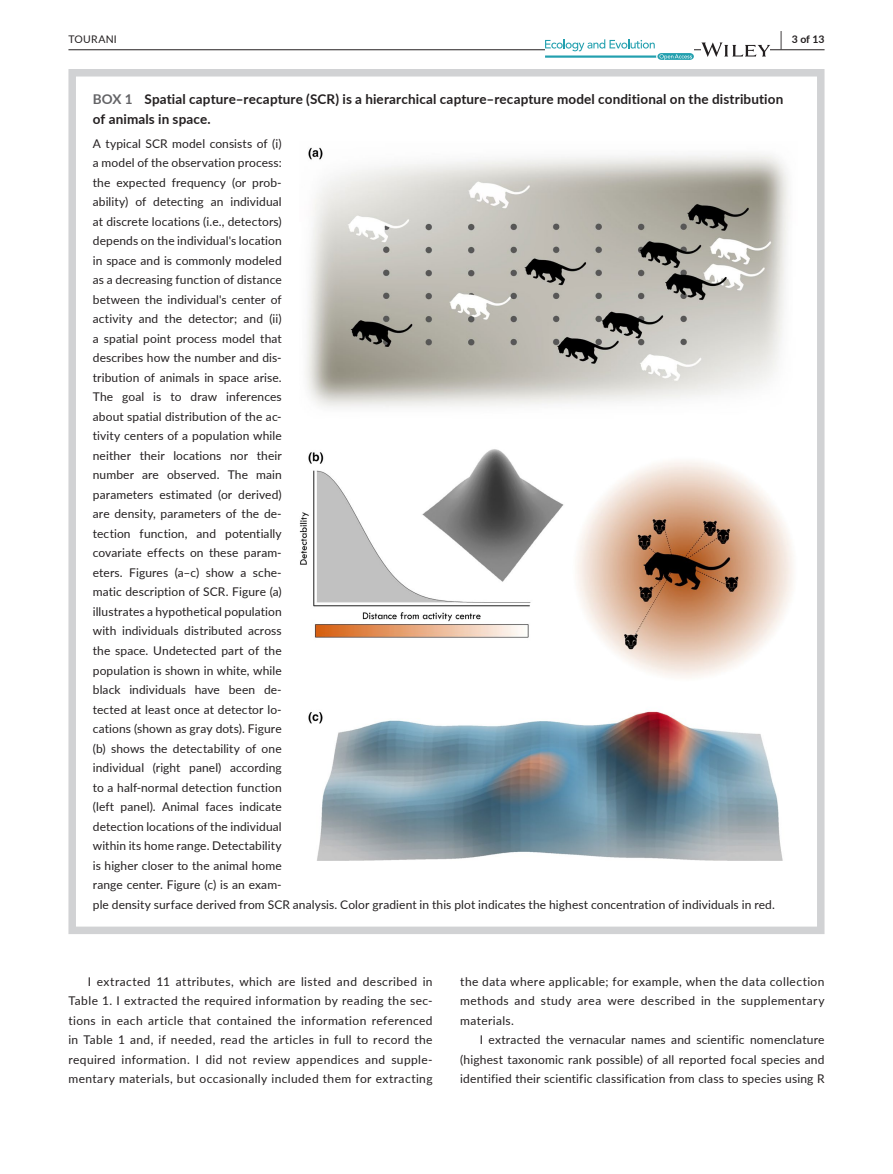
<style>
.page{position:relative;width:893px;height:1174px;background:#fff}
.page>*{position:absolute;margin:0;border:0;box-sizing:border-box;transform-origin:0 0}
.t1{font:700 13.5px/19.5px "Lato";letter-spacing:.01em;color:#231f20}
.t2{font:12px/19.5px "Lato";letter-spacing:.01em;color:#231f20;text-align:justify}
.t3{font:10.5px "Lato";letter-spacing:.02em;color:#231f20}
.t4{font:700 10.5px "Lato";color:#231f20}
.s1{font-size:19.5px}
.s2{color:#636366}
</style>
<div class="page">
<hr style="left:68px;top:49px;width:756px;height:1px;background:#231f20">
<svg style="left:545px;top:39px;width:149px;height:21px"></svg>
<svg style="left:701px;top:42px;width:69px;height:15px"></svg>
<div style="left:68px;top:69px;width:756px;height:865px;border:8px solid #d1d2d4"></div>
<img style="left:300px;top:147px;width:493px;height:713px">
<p class="t3" style="left:68px;top:31px;width:50px">TOURANI</p>
<p class="t4" style="left:780px;top:31px;width:46px"><span class="s1">|</span> 3 of 13</p>
<p class="t1" style="left:93px;top:89px;width:692px"><span class="s2">BOX 1</span> Spatial capture–recapture (SCR) is a hierarchical capture–recapture model conditional on the distribution of animals in space.</p>
<p class="t2" style="left:93px;top:133px;width:684px;text-align:left">A typical SCR model consists of (i)<br>a model of the observation process:<br>the expected frequency (or prob-<br>ability) of detecting an individual<br>at discrete locations (i.e., detectors)<br>depends on the individual's location<br>in space and is commonly modeled<br>as a decreasing function of distance<br>between the individual's center of<br>activity and the detector; and (ii)<br>a spatial point process model that<br>describes how the number and dis-<br>tribution of animals in space arise.<br>The goal is to draw inferences<br>about spatial distribution of the ac-<br>tivity centers of a population while<br>neither their locations nor their<br>number are observed. The main<br>parameters estimated (or derived)<br>are density, parameters of the de-<br>tection function, and potentially<br>covariate effects on these param-<br>eters. Figures (a–c) show a sche-<br>matic description of SCR. Figure (a)<br>illustrates a hypothetical population<br>with individuals distributed across<br>the space. Undetected part of the<br>population is shown in white, while<br>black individuals have been de-<br>tected at least once at detector lo-<br>cations (shown as gray dots). Figure<br>(b) shows the detectability of one<br>individual (right panel) according<br>to a half-normal detection function<br>(left panel). Animal faces indicate<br>detection locations of the individual<br>within its home range. Detectability<br>is higher closer to the animal home<br>range center. Figure (c) is an exam-<br>ple density surface derived from SCR analysis. Color gradient in this plot indicates the highest concentration of individuals in red.</p>
<p class="t2" style="left:68px;top:971px;width:366px;text-indent:20px">I extracted 11 attributes, which are listed and described in Table 1. I extracted the required information by reading the sec&shy;tions in each article that contained the information referenced in Table 1 and, if needed, read the articles in full to record the required information. I did not review appendices and supple&shy;mentary materials, but occasionally included them for extracting</p>
<p class="t2" style="left:460px;top:971px;width:366px">the data where applicable; for example, when the data collection methods and study area were described in the supplementary materials.</p>
<p class="t2" style="left:460px;top:1029px;width:366px;text-indent:20px">I extracted the vernacular names and scientific nomenclature (highest taxonomic rank possible) of all reported focal species and identified their scientific classification from class to species using R</p>
</div>
